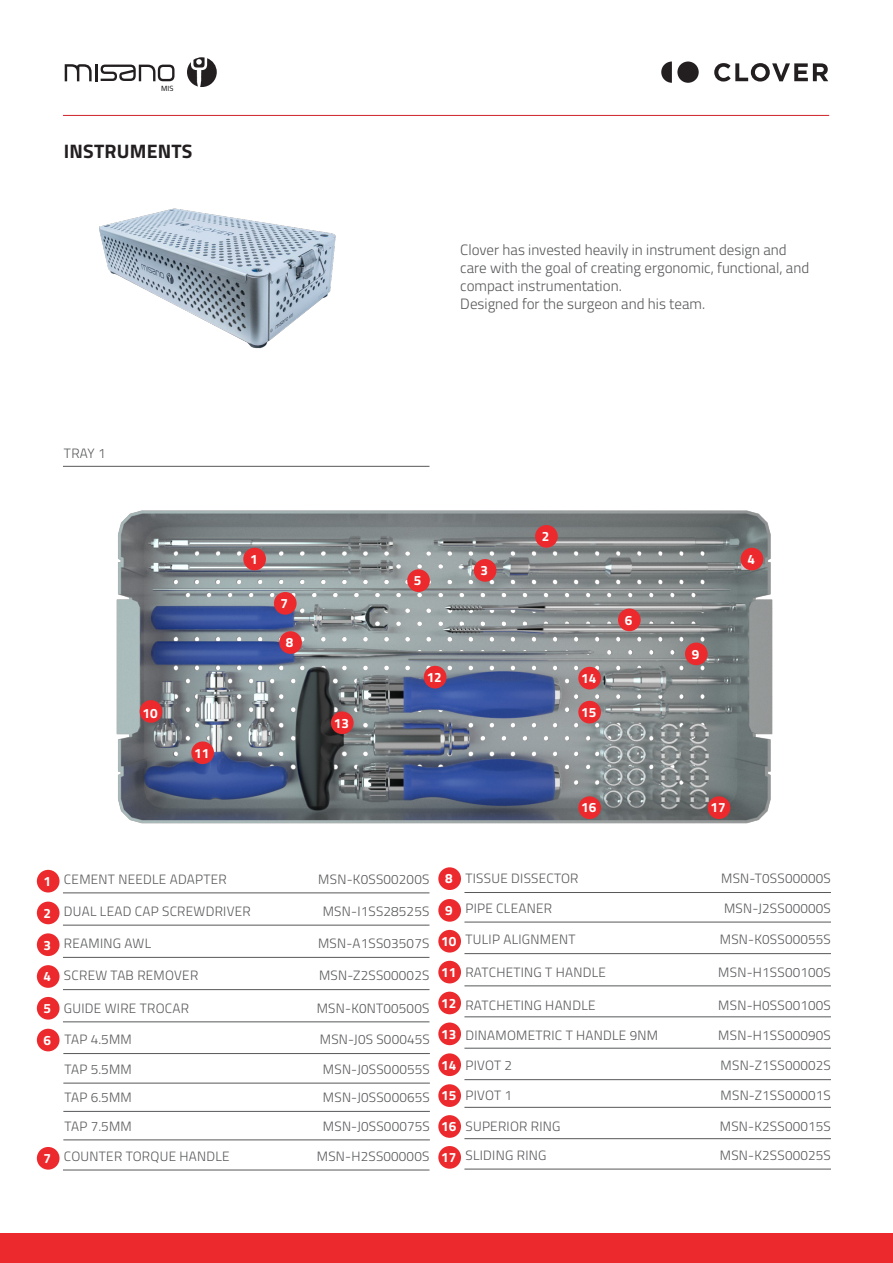
<style>
.page{position:relative;width:893px;height:1263px;background:#fff}
.page>*{position:absolute;margin:0;border:0;box-sizing:border-box;transform-origin:0 0}
.t1{font:700 19.5px "Titillium";letter-spacing:.01em;color:#231f20}
.t2{font:300 15px/18px "Titillium";color:#57585a}
.t3{font:300 13.5px "Titillium";letter-spacing:.02em;color:#57585a}
.t4{font:700 13.5px "Titillium";color:#fff}
.t5{font:7.5px "Titillium";color:#000001}
</style>
<div class="page">
<hr style="left:63px;top:115px;width:766px;height:1px;background:#d1232a">
<div style="left:0;top:1233px;width:893px;height:30px;background:#ec2a2d"></div>
<svg style="left:101px;top:65px;width:74px;height:16px"></svg>
<svg style="left:65px;top:64px;width:27px;height:17px"></svg>
<hr style="left:95px;top:64px;width:3px;height:17px;background:#231f20">
<svg style="left:187px;top:57px;width:30px;height:30px"></svg>
<svg style="left:661px;top:62px;width:38px;height:21px"></svg>
<svg style="left:714px;top:63px;width:114px;height:19px"></svg>
<img style="left:99px;top:208px;width:237px;height:141px">
<img style="left:116px;top:510px;width:657px;height:314px">
<hr style="left:63px;top:466px;width:366px;height:1px;background:#57585a">
<div style="left:243px;top:548px;width:23px;height:22px;background:#ec2a2d;border-radius:50%"></div>
<div style="left:535px;top:525px;width:23px;height:23px;background:#ec2a2d;border-radius:50%"></div>
<div style="left:474px;top:559px;width:22px;height:23px;background:#ec2a2d;border-radius:50%"></div>
<div style="left:407px;top:569px;width:23px;height:23px;background:#ec2a2d;border-radius:50%"></div>
<div style="left:618px;top:608px;width:23px;height:23px;background:#ec2a2d;border-radius:50%"></div>
<div style="left:274px;top:592px;width:23px;height:23px;background:#ec2a2d;border-radius:50%"></div>
<div style="left:279px;top:631px;width:23px;height:23px;background:#ec2a2d;border-radius:50%"></div>
<div style="left:685px;top:642px;width:23px;height:23px;background:#ec2a2d;border-radius:50%"></div>
<div style="left:140px;top:700px;width:22px;height:23px;background:#ec2a2d;border-radius:50%"></div>
<div style="left:191px;top:741px;width:23px;height:23px;background:#ec2a2d;border-radius:50%"></div>
<div style="left:424px;top:666px;width:22px;height:22px;background:#ec2a2d;border-radius:50%"></div>
<div style="left:331px;top:711px;width:23px;height:23px;background:#ec2a2d;border-radius:50%"></div>
<div style="left:578px;top:667px;width:23px;height:22px;background:#ec2a2d;border-radius:50%"></div>
<hr style="left:63px;top:892px;width:366px;height:1px;background:#57585a">
<div style="left:37px;top:870px;width:23px;height:22px;background:#ec2a2d;border-radius:50%"></div>
<hr style="left:63px;top:925px;width:366px;height:1px;background:#57585a">
<div style="left:37px;top:901px;width:23px;height:23px;background:#ec2a2d;border-radius:50%"></div>
<hr style="left:63px;top:957px;width:366px;height:1px;background:#57585a">
<div style="left:37px;top:933px;width:23px;height:23px;background:#ec2a2d;border-radius:50%"></div>
<hr style="left:63px;top:989px;width:366px;height:1px;background:#57585a">
<div style="left:37px;top:965px;width:23px;height:23px;background:#ec2a2d;border-radius:50%"></div>
<hr style="left:63px;top:1021px;width:366px;height:1px;background:#57585a">
<div style="left:37px;top:1029px;width:23px;height:22px;background:#ec2a2d;border-radius:50%"></div>
<hr style="left:63px;top:1053px;width:367px;height:1px;background:#57585a">
<hr style="left:63px;top:1083px;width:367px;height:1px;background:#57585a">
<hr style="left:63px;top:1111px;width:367px;height:1px;background:#57585a">
<hr style="left:63px;top:1169px;width:366px;height:1px;background:#57585a">
<div style="left:37px;top:1147px;width:23px;height:22px;background:#ec2a2d;border-radius:50%"></div>
<hr style="left:464px;top:892px;width:367px;height:1px;background:#57585a">
<div style="left:438px;top:867px;width:23px;height:23px;background:#ec2a2d;border-radius:50%"></div>
<hr style="left:464px;top:922px;width:367px;height:1px;background:#57585a">
<div style="left:438px;top:899px;width:23px;height:23px;background:#ec2a2d;border-radius:50%"></div>
<hr style="left:464px;top:953px;width:367px;height:1px;background:#57585a">
<div style="left:438px;top:930px;width:23px;height:22px;background:#ec2a2d;border-radius:50%"></div>
<hr style="left:464px;top:985px;width:367px;height:1px;background:#57585a">
<div style="left:438px;top:961px;width:23px;height:22px;background:#ec2a2d;border-radius:50%"></div>
<hr style="left:464px;top:1016px;width:367px;height:1px;background:#57585a">
<div style="left:438px;top:992px;width:23px;height:22px;background:#ec2a2d;border-radius:50%"></div>
<hr style="left:464px;top:1048px;width:367px;height:1px;background:#57585a">
<div style="left:438px;top:1022px;width:23px;height:23px;background:#ec2a2d;border-radius:50%"></div>
<hr style="left:464px;top:1079px;width:367px;height:1px;background:#57585a">
<div style="left:438px;top:1053px;width:23px;height:23px;background:#ec2a2d;border-radius:50%"></div>
<div style="left:578px;top:701px;width:23px;height:22px;background:#ec2a2d;border-radius:50%"></div>
<div style="left:578px;top:796px;width:23px;height:23px;background:#ec2a2d;border-radius:50%"></div>
<div style="left:708px;top:796px;width:22px;height:23px;background:#ec2a2d;border-radius:50%"></div>
<div style="left:741px;top:548px;width:22px;height:22px;background:#ec2a2d;border-radius:50%"></div>
<hr style="left:63px;top:1139px;width:367px;height:1px;background:#57585a">
<div style="left:37px;top:997px;width:23px;height:22px;background:#ec2a2d;border-radius:50%"></div>
<hr style="left:464px;top:1107px;width:367px;height:1px;background:#57585a">
<div style="left:438px;top:1084px;width:23px;height:23px;background:#ec2a2d;border-radius:50%"></div>
<hr style="left:464px;top:1138px;width:367px;height:1px;background:#57585a">
<div style="left:438px;top:1115px;width:23px;height:23px;background:#ec2a2d;border-radius:50%"></div>
<hr style="left:464px;top:1169px;width:367px;height:1px;background:#57585a">
<div style="left:438px;top:1146px;width:23px;height:23px;background:#ec2a2d;border-radius:50%"></div>
<p class="t5" style="left:161px;top:82px;width:14px">MIS</p>
<p class="t1" style="left:64px;top:137px;width:130px">INSTRUMENTS</p>
<p class="t3" style="left:64px;top:443px;width:43px">TRAY 1</p>
<p class="t4" style="left:143px;top:703px;width:17px">10</p>
<p class="t4" style="left:194px;top:742px;width:17px">11</p>
<p class="t4" style="left:250px;top:549px;width:9px">1</p>
<p class="t4" style="left:281px;top:593px;width:9px">7</p>
<p class="t4" style="left:286px;top:632px;width:9px">8</p>
<p class="t4" style="left:334px;top:712px;width:17px">13</p>
<p class="t2" style="left:460px;top:240px;width:350px">Clover has invested heavily in instrument design and care with the goal of creating ergonomic, functional, and compact instrumentation.</p>
<p class="t2" style="left:460px;top:294px;width:246px">Designed for the surgeon and his team.</p>
<p class="t4" style="left:414px;top:570px;width:9px">5</p>
<p class="t4" style="left:427px;top:667px;width:17px">12</p>
<p class="t4" style="left:480px;top:560px;width:9px">3</p>
<p class="t4" style="left:542px;top:526px;width:9px">2</p>
<p class="t4" style="left:581px;top:668px;width:17px">14</p>
<p class="t4" style="left:581px;top:702px;width:17px">15</p>
<p class="t4" style="left:625px;top:610px;width:9px">6</p>
<p class="t4" style="left:692px;top:644px;width:9px">9</p>
<p class="t4" style="left:747px;top:549px;width:9px">4</p>
<p class="t4" style="left:581px;top:797px;width:17px">16</p>
<p class="t4" style="left:711px;top:797px;width:17px">17</p>
<p class="t4" style="left:44px;top:871px;width:9px">1</p>
<p class="t3" style="left:64px;top:869px;width:164px">CEMENT NEEDLE ADAPTER</p>
<p class="t3" style="left:318px;top:869px;width:113px">MSN-K0SS00200S</p>
<p class="t4" style="left:44px;top:903px;width:9px">2</p>
<p class="t3" style="left:64px;top:901px;width:188px">DUAL LEAD CAP SCREWDRIVER</p>
<p class="t3" style="left:323px;top:901px;width:108px">MSN-I1SS28525S</p>
<p class="t4" style="left:44px;top:934px;width:9px">3</p>
<p class="t3" style="left:64px;top:934px;width:89px">REAMING AWL</p>
<p class="t3" style="left:318px;top:934px;width:113px">MSN-A1SS03507S</p>
<p class="t4" style="left:44px;top:966px;width:9px">4</p>
<p class="t3" style="left:64px;top:966px;width:136px">SCREW TAB REMOVER</p>
<p class="t3" style="left:319px;top:966px;width:112px">MSN-Z2SS00002S</p>
<p class="t4" style="left:44px;top:998px;width:9px">5</p>
<p class="t4" style="left:44px;top:1030px;width:9px">6</p>
<p class="t3" style="left:64px;top:998px;width:127px">GUIDE WIRE TROCAR</p>
<p class="t3" style="left:317px;top:998px;width:114px">MSN-K0NT00500S</p>
<p class="t3" style="left:64px;top:1030px;width:69px">TAP 4.5MM</p>
<p class="t3" style="left:320px;top:1030px;width:112px">MSN-J0S S00045S</p>
<p class="t3" style="left:64px;top:1059px;width:69px">TAP 5.5MM</p>
<p class="t3" style="left:323px;top:1059px;width:108px">MSN-J0SS00055S</p>
<p class="t3" style="left:64px;top:1088px;width:69px">TAP 6.5MM</p>
<p class="t3" style="left:323px;top:1088px;width:108px">MSN-J0SS00065S</p>
<p class="t3" style="left:64px;top:1116px;width:69px">TAP 7.5MM</p>
<p class="t3" style="left:323px;top:1116px;width:108px">MSN-J0SS00075S</p>
<p class="t4" style="left:44px;top:1148px;width:9px">7</p>
<p class="t3" style="left:64px;top:1146px;width:167px">COUNTER TORQUE HANDLE</p>
<p class="t3" style="left:317px;top:1146px;width:114px">MSN-H2SS00000S</p>
<p class="t4" style="left:445px;top:868px;width:9px">8</p>
<p class="t3" style="left:465px;top:869px;width:115px">TISSUE DISSECTOR</p>
<p class="t3" style="left:721px;top:869px;width:111px">MSN-T0SS00000S</p>
<p class="t4" style="left:445px;top:900px;width:9px">9</p>
<p class="t3" style="left:465px;top:898px;width:88px">PIPE CLEANER</p>
<p class="t3" style="left:724px;top:898px;width:108px">MSN-J2SS00000S</p>
<p class="t4" style="left:441px;top:931px;width:17px">10</p>
<p class="t3" style="left:465px;top:930px;width:112px">TULIP ALIGNMENT</p>
<p class="t3" style="left:720px;top:930px;width:113px">MSN-K0SS00055S</p>
<p class="t4" style="left:441px;top:962px;width:17px">11</p>
<p class="t3" style="left:465px;top:962px;width:142px">RATCHETING T HANDLE</p>
<p class="t3" style="left:718px;top:962px;width:114px">MSN-H1SS00100S</p>
<p class="t4" style="left:441px;top:993px;width:17px">12</p>
<p class="t4" style="left:441px;top:1023px;width:17px">13</p>
<p class="t3" style="left:465px;top:1025px;width:194px">DINAMOMETRIC T HANDLE 9NM</p>
<p class="t3" style="left:718px;top:1025px;width:114px">MSN-H1SS00090S</p>
<p class="t4" style="left:441px;top:1054px;width:17px">14</p>
<p class="t3" style="left:465px;top:1056px;width:48px">PIVOT 2</p>
<p class="t3" style="left:721px;top:1056px;width:112px">MSN-Z1SS00002S</p>
<p class="t3" style="left:465px;top:995px;width:132px">RATCHETING HANDLE</p>
<p class="t3" style="left:718px;top:995px;width:114px">MSN-H0SS00100S</p>
<p class="t3" style="left:465px;top:1086px;width:48px">PIVOT 1</p>
<p class="t3" style="left:721px;top:1086px;width:112px">MSN-Z1SS00001S</p>
<p class="t4" style="left:441px;top:1085px;width:17px">15</p>
<p class="t4" style="left:441px;top:1116px;width:17px">16</p>
<p class="t3" style="left:465px;top:1116px;width:97px">SUPERIOR RING</p>
<p class="t3" style="left:720px;top:1116px;width:113px">MSN-K2SS00015S</p>
<p class="t4" style="left:441px;top:1147px;width:17px">17</p>
<p class="t3" style="left:465px;top:1145px;width:82px">SLIDING RING</p>
<p class="t3" style="left:720px;top:1145px;width:113px">MSN-K2SS00025S</p>
</div>
